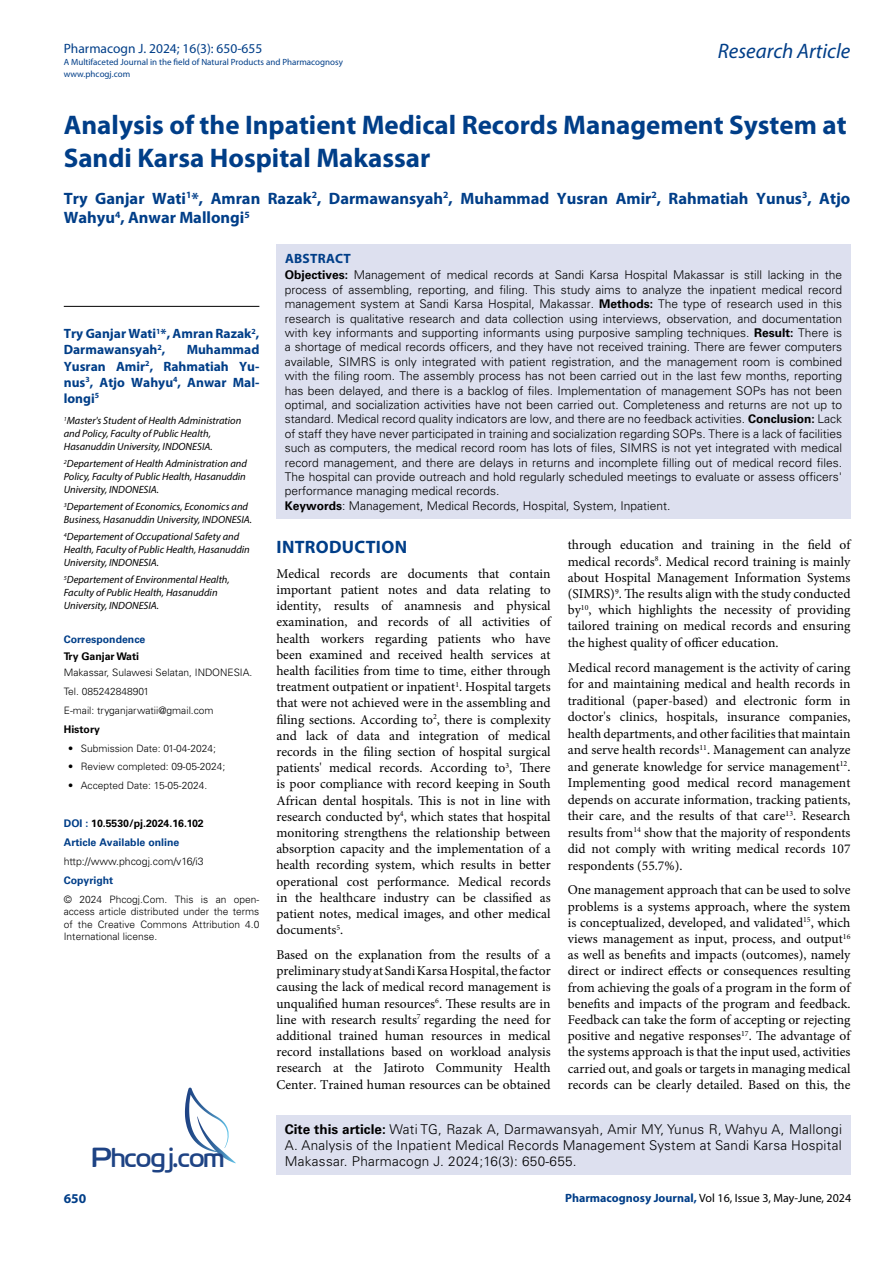
<style>
.page{position:relative;width:893px;height:1263px;background:#fff}
.page>*{position:absolute;margin:0;border:0;box-sizing:border-box;transform-origin:0 0}
.t1{font:27.6px "Cloud World";color:#1e4384}
.t2{font:700 27px/33px "Myriad Pro";color:#003e88}
.t3{font:italic 21px "Myriad Pro";color:#003e88}
.t4{font:700 18px "Myriad Pro";letter-spacing:.015em;color:#003e88}
.t5{font:700 16.5px/19.5px "Myriad Pro";color:#003e88}
.t6{font:13.5px/16.2px "Minion Pro";color:#000;text-align:justify}
.t7{font:300 13.5px/16.2px "Univers LT Std";letter-spacing:.02em;color:#000}
.t8{font:700 13.5px/16.2px "Myriad Pro";color:#003e88}
.t9{font:13.5px "Myriad Pro";color:#003e88}
.t10{font:700 13.5px "Myriad Pro";letter-spacing:.02em;color:#003e88}
.t11{font:300 12px/14.4px "Univers LT Std";color:#000}
.t12{font:12px "Myriad Pro";color:#000}
.t13{font:italic 10.5px/12.9px "Myriad Pro";color:#000}
.t14{font:700 10.5px/18.9px "Univers LT Std";color:#003e88}
.t15{font:300 10.5px "Univers LT Std";color:#000}
.t16{font:700 10.5px "Univers LT Std";color:#000}
.t17{font:300 10.2px/12.3px "Univers LT Std";color:#000}
.t18{font:9px/12px "Myriad Pro";color:#003e88}
.s1{color:#000}
.s2{font-weight:700}
.s3{font-weight:700;color:#003e88}
</style>
<div class="page">
<div style="left:276px;top:1115px;width:574px;height:60px;background:#dde0ef"></div>
<svg style="left:185px;top:1087px;width:51px;height:76px"></svg>
<div style="left:276px;top:244px;width:575px;height:274px;background:#dde0ef"></div>
<hr style="left:64px;top:306px;width:195px;height:1px;background:#000">
<p class="t9" style="left:64px;top:40px;width:200px">Pharmacogn J. 2024; 16(3): 650-655</p>
<p class="t18" style="left:64px;top:55px;width:281px">A Multifaceted Journal in the field of Natural Products and Pharmacognosy www.phcogj.com</p>
<h3 class="t3" style="left:718px;top:38px;width:134px">Research Article</h3>
<h2 class="t2" style="left:64px;top:108px;width:784px">Analysis of the Inpatient Medical Records Management System at<br>Sandi Karsa Hospital Makassar</h2>
<p class="t5" style="left:64px;top:188px;width:788px">Try Ganjar Wati<sup>1</sup>*, Amran Razak<sup>2</sup>, Darmawansyah<sup>2</sup>, Muhammad Yusran Amir<sup>2</sup>, Rahmatiah Yunus<sup>3</sup>, Atjo<br>Wahyu<sup>4</sup>, Anwar Mallongi<sup>5</sup></p>
<p class="t8" style="left:64px;top:325px;width:197px">Try Ganjar Wati<sup>1</sup>*, Amran Razak<sup>2</sup>,<br>Darmawansyah<sup>2</sup>,</p>
<p class="t8" style="left:64px;top:341px;width:197px;text-align:justify;text-indent:123px">Muhammad Yusran Amir<sup>2</sup>, Rahmatiah Yu&shy;nus<sup>3</sup>, Atjo Wahyu<sup>4</sup>, Anwar Mal&shy;longi<sup>5</sup></p>
<p class="t13" style="left:64px;top:414px;width:179px"><sup>1</sup>Master's Student of Health Administration and Policy, Faculty of Public Health,<br>Hasanuddin University, INDONESIA.</p>
<p class="t13" style="left:64px;top:457px;width:185px;text-align:justify"><sup>2</sup>Departement of Health Administration and Policy, Faculty of Public Health, Hasanuddin University, INDONESIA.</p>
<p class="t13" style="left:64px;top:500px;width:190px"><sup>3</sup>Departement of Economics, Economics and<br>Business, Hasanuddin University, INDONESIA.</p>
<p class="t13" style="left:64px;top:530px;width:188px"><sup>4</sup>Departement of Occupational Safety and<br>Health, Faculty of Public Health, Hasanuddin<br>University, INDONESIA.</p>
<p class="t13" style="left:64px;top:573px;width:167px"><sup>5</sup>Departement of Environmental Health,<br>Faculty of Public Health, Hasanuddin<br>University, INDONESIA.</p>
<p class="t14" style="left:64px;top:630px;width:83px">Correspondence</p>
<p class="t16" style="left:64px;top:650px;width:77px">Try Ganjar Wati</p>
<p class="t17" style="left:64px;top:663px;width:190px;line-height:18.9px">Makassar, Sulawesi Selatan, INDONESIA.<br>Tel. 085242848901<br>E-mail: tryganjarwatii@gmail.com</p>
<p class="t16" style="left:64px;top:723px;width:38px">History</p>
<p class="t17" style="left:68px;top:742px;width:149px">• Submission Date: 01-04-2024;</p>
<p class="t17" style="left:68px;top:761px;width:159px">• Review completed: 09-05-2024;</p>
<p class="t17" style="left:68px;top:780px;width:141px">• Accepted Date: 15-05-2024.</p>
<p class="t14" style="left:64px;top:814px;width:142px">DOI : <span class="s1">10.5530/pj.2024.16.102<br></span>Article Available online</p>
<p class="t15" style="left:64px;top:855px;width:141px">http://www.phcogj.com/v16/i3</p>
<p class="t14" style="left:64px;top:871px;width:51px">Copyright</p>
<p class="t17" style="left:64px;top:893px;width:197px;text-align:justify">© 2024 Phcogj.Com. This is an open&shy;access article distributed under the terms of the Creative Commons Attribution 4.0<br>International license.</p>
<p class="t10" style="left:285px;top:250px;width:67px">ABSTRACT</p>
<p class="t11" style="left:285px;top:268px;width:559px"><span class="s2">Objectives:</span> Management of medical records at Sandi Karsa Hospital Makassar is still lacking in the process of assembling, reporting, and filing. This study aims to analyze the inpatient medical record management system at Sandi Karsa Hospital, Makassar. <span class="s2">Methods:</span> The type of research used in this research is qualitative research and data collection using interviews, observation, and documentation with key informants and supporting informants using purposive sampling techniques. <span class="s2">Result:</span> There is a shortage of medical records officers, and they have not received training. There are fewer computers available, SIMRS is only integrated with patient registration, and the management room is combined with the filing room. The assembly process has not been carried out in the last few months, reporting has been delayed, and there is a backlog of files. Implementation of management SOPs has not been optimal, and socialization activities have not been carried out. Completeness and returns are not up to standard. Medical record quality indicators are low, and there are no feedback activities. <span class="s2">Conclusion:</span> Lack of staff they have never participated in training and socialization regarding SOPs. There is a lack of facilities such as computers, the medical record room has lots of files, SIMRS is not yet integrated with medical record management, and there are delays in returns and incomplete filling out of medical record files.<br>The hospital can provide outreach and hold regularly scheduled meetings to evaluate or assess officers' performance managing medical records.<br><span class="s2">Keywords</span>: Management, Medical Records, Hospital, System, Inpatient.</p>
<h3 class="t4" style="left:277px;top:535px;width:132px">INTRODUCTION</h3>
<p class="t6" style="left:276px;top:565px;width:276px">Medical records are documents that contain important patient notes and data relating to identity, results of anamnesis and physical examination, and records of all activities of health workers regarding patients who have been examined and received health services at health facilities from time to time, either through treatment outpatient or inpatient<sup>1</sup>. Hospital targets that were not achieved were in the assembling and filing sections. According to<sup>2</sup>, there is complexity and lack of data and integration of medical records in the filing section of hospital surgical patients' medical records. According to<sup>3</sup>, There is poor compliance with record keeping in South African dental hospitals. This is not in line with research conducted by<sup>4</sup>, which states that hospital monitoring strengthens the relationship between absorption capacity and the implementation of a health recording system, which results in better operational cost performance. Medical records in the healthcare industry can be classified as patient notes, medical images, and other medical documents<sup>5</sup>.</p>
<p class="t6" style="left:276px;top:947px;width:276px">Based on the explanation from the results of a preliminary study at Sandi Karsa Hospital, the factor causing the lack of medical record management is unqualified human resources<sup>6</sup>. These results are in line with research results<sup>7</sup> regarding the need for additional trained human resources in medical record installations based on workload analysis research at the Jatiroto Community Health Center. Trained human resources can be obtained</p>
<p class="t6" style="left:568px;top:537px;width:284px">through education and training in the field of medical records<sup>8</sup>. Medical record training is mainly about Hospital Management Information Systems (SIMRS)<sup>9</sup>. The results align with the study conducted by<sup>10</sup>, which highlights the necessity of providing tailored training on medical records and ensuring the highest quality of officer education.</p>
<p class="t6" style="left:568px;top:659px;width:284px">Medical record management is the activity of caring for and maintaining medical and health records in traditional (paper-based) and electronic form in doctor's clinics, hospitals, insurance companies, health departments, and other facilities that maintain and serve health records<sup>11</sup>. Management can analyze and generate knowledge for service management<sup>12</sup>.<br>Implementing good medical record management depends on accurate information, tracking patients, their care, and the results of that care<sup>13</sup>. Research results from<sup>14</sup> show that the majority of respondents did not comply with writing medical records 107 respondents (55.7%).</p>
<p class="t6" style="left:568px;top:882px;width:284px">One management approach that can be used to solve problems is a systems approach, where the system is conceptualized, developed, and validated<sup>15</sup>, which views management as input, process, and output<sup>16 </sup>as well as benefits and impacts (outcomes), namely direct or indirect effects or consequences resulting from achieving the goals of a program in the form of benefits and impacts of the program and feedback.<br>Feedback can take the form of accepting or rejecting positive and negative responses<sup>17</sup>. The advantage of the systems approach is that the input used, activities carried out, and goals or targets in managing medical records can be clearly detailed. Based on this, the</p>
<p class="t7" style="left:285px;top:1121px;width:559px"><span class="s2">Cite this article:</span> Wati TG, Razak A, Darmawansyah, Amir MY, Yunus R, Wahyu A, Mallongi<br>A. Analysis of the Inpatient Medical Records Management System at Sandi Karsa Hospital</p>
<h1 class="t1" style="left:92px;top:1136px;width:134px">Phcogj.com</h1>
<p class="t7" style="left:285px;top:1153px;width:293px">Makassar. Pharmacogn J. 2024;16(3): 650-655.</p>
<p class="t12" style="left:565px;top:1190px;width:288px"><span class="s3">Pharmacognosy Journal,</span> Vol 16, Issue 3, May-June, 2024</p>
<p class="t8" style="left:64px;top:1190px;width:24px">650</p>
</div>
